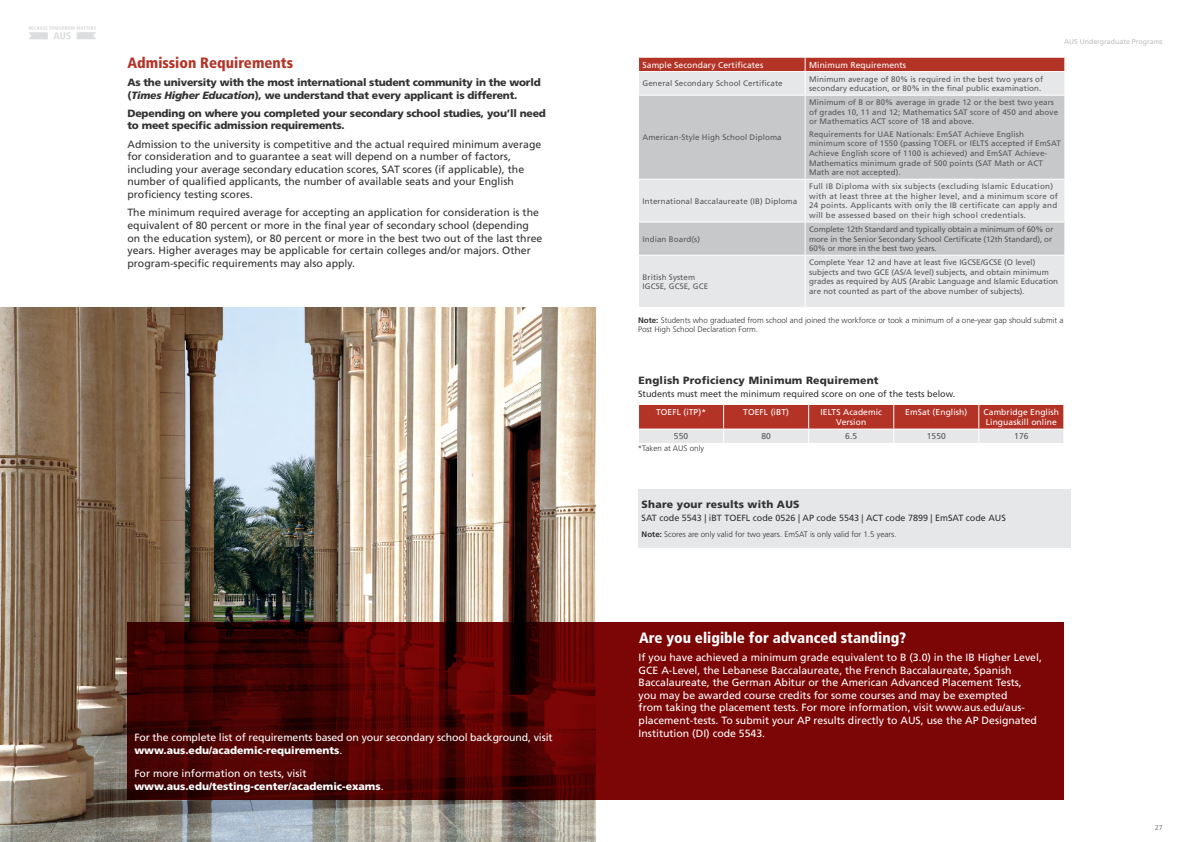
<style>
.page{position:relative;width:1191px;height:842px;background:#fff}
.page>*{position:absolute;margin:0;border:0;box-sizing:border-box;transform-origin:0 0}
.t1{font:900 condensed 15px "Frutiger";color:#fff}
.t2{font:900 condensed 15px "Frutiger";color:#b33327}
.t3{font:10.5px/12.6px "Frutiger";color:#333334}
.t4{font:10.5px/12.6px "Frutiger";color:#fff}
.t5{font:900 10.5px/12.6px "Frutiger";letter-spacing:-.02em;color:#333334}
.t6{font:900 10.5px/12.6px "Frutiger";color:#fff}
.t7{font:900 10.5px "Frutiger";letter-spacing:.02em;color:#333334}
.t8{font:9px "Frutiger";color:#333334}
.t9{font:8.5px/10.2px "Frutiger";letter-spacing:.01em;color:#fff;text-align:center}
.t10{font:8.5px "Frutiger";letter-spacing:.01em;color:#58595b}
.t11{font:8px/9.6px "Frutiger";letter-spacing:.01em;color:#58595b}
.t12{font:8px/9.6px "Frutiger";letter-spacing:.03em;color:#58595b}
.t13{font:300 8px/8.5px "Frutiger";color:#333334}
.t14{font:8px/9.6px "Frutiger";letter-spacing:-.015em;color:#58595b}
.t15{font:7px "Frutiger";color:#bcbec0}
.t16{font:7px "Frutiger";color:#808285}
.s1{font-style:italic}
.s2{font-weight:900}
.s3{font-weight:400}
.s4{font-weight:700}
</style>
<div class="page">
<svg style="left:28px;top:26px;width:68px;height:13px"></svg>
<img style="left:0;top:308px;width:595px;height:534px">
<div style="left:638px;top:490px;width:432px;height:58px;background:#e6e7e8"></div>
<svg style="left:128px;top:623px;width:935px;height:176px;background:#640303"></svg>
<div style="left:639px;top:256px;width:425px;height:51px;background:#e6e7e8"></div>
<svg style="left:639px;top:96px;width:425px;height:159px;background:#cfd0d2"></svg>
<hr style="left:804px;top:96px;width:1px;height:83px;background:#fff">
<hr style="left:638px;top:179px;width:167px;height:1px;background:#fff">
<hr style="left:805px;top:179px;width:260px;height:1px;background:#fff">
<hr style="left:804px;top:180px;width:1px;height:42px;background:#fff">
<svg style="left:638px;top:57px;width:427px;height:38px;background:#d5a8a5"></svg>
<hr style="left:805px;top:71px;width:260px;height:1px;background:#fff">
<hr style="left:638px;top:222px;width:167px;height:1px;background:#fff">
<hr style="left:805px;top:222px;width:260px;height:1px;background:#fff">
<hr style="left:804px;top:223px;width:1px;height:32px;background:#fff">
<hr style="left:804px;top:256px;width:1px;height:51px;background:#fff">
<svg style="left:638px;top:404px;width:426px;height:39px;background:#c97d76"></svg>
<h1 class="t2" style="left:127px;top:53px;width:167px">Admission Requirements</h1>
<h2 class="t5" style="left:127px;top:76px;width:415px">As the university with the most international student community in the world (<span class="s1">Times Higher Education</span>), we understand that every applicant is different.</h2>
<h2 class="t5" style="left:127px;top:107px;width:420px">Depending on where you completed your secondary school studies, you’ll need to meet specific admission requirements.</h2>
<p class="t3" style="left:127px;top:138px;width:415px">Admission to the university is competitive and the actual required minimum average for consideration and to guarantee a seat will depend on a number of factors, including your average secondary education scores, SAT scores (if applicable), the number of qualified applicants, the number of available seats and your English proficiency testing scores.</p>
<p class="t3" style="left:127px;top:206px;width:416px">The minimum required average for accepting an application for consideration is the equivalent of 80 percent or more in the final year of secondary school (depending on the education system), or 80 percent or more in the best two out of the last three years. Higher averages may be applicable for certain colleges and/or majors. Other program-specific requirements may also apply.</p>
<h2 class="t4" style="left:134px;top:731px;width:420px">For the complete list of requirements based on your secondary school background, visit <span class="s2">www.aus.edu/academic-requirements</span>.</h2>
<h2 class="t6" style="left:134px;top:767px;width:251px"><span class="s3">For more information on tests, visit </span>www.aus.edu/testing-center/academic-exams<span class="s3">.</span></h2>
<p class="t9" style="left:642px;top:60px;width:122px">Sample Secondary Certificates</p>
<p class="t9" style="left:809px;top:60px;width:99px">Minimum Requirements</p>
<p class="t11" style="left:642px;top:79px;width:142px">General Secondary School Certificate</p>
<p class="t11" style="left:809px;top:74px;width:236px">Minimum average of 80% is required in the best two years of secondary education, or 80% in the final public examination.</p>
<p class="t15" style="left:1064px;top:37px;width:100px">AUS Undergraduate Programs</p>
<p class="t11" style="left:642px;top:133px;width:141px">American-Style High School Diploma</p>
<p class="t11" style="left:642px;top:196px;width:156px">International Baccalaureate (IB) Diploma</p>
<p class="t11" style="left:809px;top:98px;width:250px">Minimum of B or 80% average in grade 12 or the best two years of grades 10, 11 and 12; Mathematics SAT score of 450 and above or Mathematics ACT score of 18 and above.</p>
<p class="t11" style="left:809px;top:129px;width:253px">Requirements for UAE Nationals: EmSAT Achieve English minimum score of 1550 (passing TOEFL or IELTS accepted if EmSAT Achieve English score of 1100 is achieved) and EmSAT Achieve-Mathematics minimum grade of 500 points (SAT Math or ACT Math are not accepted).</p>
<p class="t12" style="left:809px;top:182px;width:250px">Full IB Diploma with six subjects (excluding Islamic Education) with at least three at the higher level, and a minimum score of 24 points. Applicants with only the IB certificate can apply and will be assessed based on their high school credentials.</p>
<p class="t11" style="left:642px;top:234px;width:59px">Indian Board(s)</p>
<p class="t14" style="left:809px;top:224px;width:246px">Complete 12th Standard and typically obtain a minimum of 60% or more in the Senior Secondary School Certificate (12th Standard), or<br>60% or more in the best two years.</p>
<p class="t11" style="left:642px;top:272px;width:67px">British System<br>IGCSE, GCSE, GCE</p>
<p class="t11" style="left:809px;top:258px;width:250px">Complete Year 12 and have at least five IGCSE/GCSE (O level) subjects and two GCE (AS/A level) subjects, and obtain minimum grades as required by AUS (Arabic Language and Islamic Education are not counted as part of the above number of subjects).</p>
<p class="t13" style="left:638px;top:316px;width:427px"><span class="s4">Note:</span> Students who graduated from school and joined the workforce or took a minimum of a one-year gap should submit a<br>Post High School Declaration Form.</p>
<h2 class="t7" style="left:638px;top:374px;width:241px">English Proficiency Minimum Requirement</h2>
<p class="t9" style="left:656px;top:407px;width:52px">TOEFL (iTP)*</p>
<p class="t9" style="left:743px;top:407px;width:47px">TOEFL (iBT)</p>
<p class="t9" style="left:820px;top:407px;width:63px">IELTS Academic<br>Version</p>
<p class="t9" style="left:905px;top:407px;width:64px">EmSat (English)</p>
<p class="t9" style="left:983px;top:407px;width:77px;text-align:left">Cambridge English<br>Linguaskill online</p>
<p class="t10" style="left:674px;top:431px;width:16px">550</p>
<p class="t10" style="left:761px;top:431px;width:11px">80</p>
<p class="t10" style="left:845px;top:431px;width:13px">6.5</p>
<p class="t10" style="left:926px;top:431px;width:21px">1550</p>
<p class="t10" style="left:1014px;top:431px;width:16px">176</p>
<p class="t8" style="left:638px;top:389px;width:319px">Students must meet the minimum required score on one of the tests below.</p>
<p class="t13" style="left:638px;top:444px;width:68px">*Taken at AUS only</p>
<h2 class="t7" style="left:641px;top:498px;width:159px">Share your results with AUS</h2>
<p class="t8" style="left:641px;top:513px;width:366px">SAT code 5543 | iBT TOEFL code 0526 | AP code 5543 | ACT code 7899 | EmSAT code AUS</p>
<p class="t13" style="left:641px;top:530px;width:256px"><span class="s4">Note:</span> Scores are only valid for two years. EmSAT is only valid for 1.5 years.</p>
<h1 class="t1" style="left:639px;top:629px;width:269px">Are you eligible for advanced standing?</h1>
<p class="t4" style="left:638px;top:651px;width:405px">If you have achieved a minimum grade equivalent to B (3.0) in the IB Higher Level, GCE A-Level, the Lebanese Baccalaureate, the French Baccalaureate, Spanish Baccalaureate, the German Abitur or the American Advanced Placement Tests, you may be awarded course credits for some courses and may be exempted<br>from taking the placement tests. For more information, visit www.aus.edu/aus&shy;placement-tests. To submit your AP results directly to AUS, use the AP Designated Institution (DI) code 5543.</p>
<p class="t16" style="left:1154px;top:824px;width:9px">27</p>
</div>
